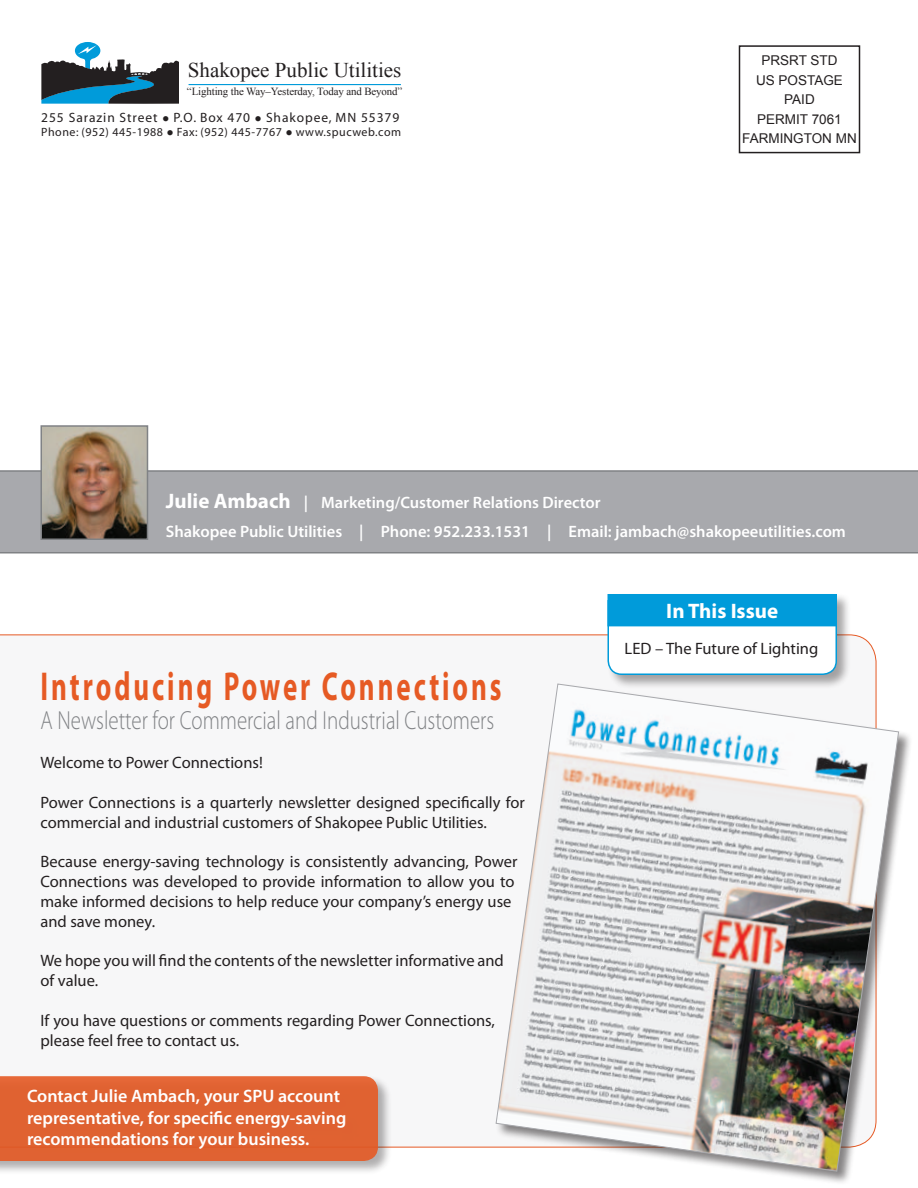
<style>
.page{position:relative;width:918px;height:1188px;background:#fff}
.page>*{position:absolute;margin:0;border:0;box-sizing:border-box;transform-origin:0 0}
.t1{font:700 40.5px "Myriad Pro";letter-spacing:.11em;color:#e65a24;scale:.67 1}
.t2{font:300 26.25px "Myriad Pro";color:#808285;scale:.8 1}
.t3{font:21px "Times New Roman";color:#231f20}
.t4{font:700 21px "Myriad Pro";color:#fff}
.t5{font:600 18px/21.6px "Myriad Pro";color:#fff}
.t6{font:16.5px/19.8px "Myriad Pro";color:#231f20}
.t7{font:600 16.5px/28.8px "Myriad Pro";color:#fff}
.t8{font:13.5px "Myriad";letter-spacing:.07em;color:#231f20}
.t9{font:13.5px "Arial";color:#231f20}
.t10{font:12px "Myriad";letter-spacing:.045em;color:#231f20}
.t11{font:10.8px "Times New Roman";letter-spacing:-.01em;color:#231f20}
.s1{font-weight:700;font-size:21px}
</style>
<div class="page">
<div style="left:739px;top:45px;width:121px;height:108px;border:2px solid #231f20"></div>
<hr style="left:189px;top:84px;width:212px;height:1px;background:#009bda">
<div style="left:75px;top:42px;width:25px;height:18px;background:#009bda;border-radius:50%"></div>
<svg style="left:41px;top:45px;width:138px;height:59px"></svg>
<div style="left:0;top:470px;width:918px;height:84px;background:#a8a9ad"></div>
<div style="left:606px;top:593px;width:246px;height:97px;background:#231f20;opacity:.4"></div>
<svg style="left:607px;top:599px;width:231px;height:77px"></svg>
<div style="left:608px;top:595px;width:228px;height:31px;background:#009bda"></div>
<div style="left:608px;top:594px;width:229px;height:32px;border:2px solid #009bda"></div>
<div style="left:495px;top:683px;width:418px;height:502px;background:#231f20;opacity:.55"></div>
<img style="left:495px;top:683px;width:404px;height:489px">
<div style="left:0;top:1075px;width:393px;height:101px;background:#231f20;opacity:.4"></div>
<div style="left:0;top:1075px;width:379px;height:87px;background:#df6231"></div>
<img style="left:43px;top:428px;width:102px;height:109px">
<div style="left:40px;top:425px;width:108px;height:115px;border:2px solid #808285"></div>
<p class="t3" style="left:188px;top:56px;width:215px">Shakopee Public Utilities</p>
<p class="t11" style="left:187px;top:84px;width:217px">“Lighting the Way–Yesterday, Today and Beyond”</p>
<p class="t8" style="left:41px;top:110px;width:360px">255 Sarazin Street ● P.O. Box 470 ● Shakopee, MN 55379</p>
<p class="t10" style="left:41px;top:126px;width:361px">Phone: (952) 445-1988 ● Fax: (952) 445-7767 ● www.spucweb.com</p>
<p class="t9" style="left:761px;top:52px;width:78px">PRSRT STD</p>
<p class="t9" style="left:756px;top:71px;width:88px">US POSTAGE</p>
<p class="t9" style="left:784px;top:91px;width:32px">PAID</p>
<p class="t9" style="left:757px;top:110px;width:86px">PERMIT 7061</p>
<p class="t9" style="left:742px;top:130px;width:104px">FARMINGTON MN</p>
<p class="t7" style="left:166px;top:488px;width:681px"><span class="s1">Julie Ambach</span> | Marketing/Customer Relations Director<br>Shakopee Public Utilities | Phone: 952.233.1531 | Email: jambach@shakopeeutilities.com</p>
<p class="t4" style="left:666px;top:597px;width:113px">In This Issue</p>
<h1 class="t1" style="left:40px;top:660px;width:690px">Introducing Power Connections</h1>
<h2 class="t2" style="left:40px;top:706px;width:569px">A Newsletter for Commercial and Industrial Customers</h2>
<p class="t6" style="left:40px;top:753px;width:224px">Welcome to Power Connections!</p>
<p class="t6" style="left:40px;top:792px;width:486px">Power Connections is a quarterly newsletter designed specifically for commercial and industrial customers of Shakopee Public Utilities.</p>
<p class="t6" style="left:40px;top:852px;width:478px">Because energy-saving technology is consistently advancing, Power Connections was developed to provide information to allow you to make informed decisions to help reduce your company’s energy use and save money.</p>
<p class="t6" style="left:40px;top:951px;width:465px">We hope you will find the contents of the newsletter informative and of value.</p>
<p class="t6" style="left:40px;top:1010px;width:456px">If you have questions or comments regarding Power Connections, please feel free to contact us.</p>
<p class="t5" style="left:27px;top:1085px;width:321px">Contact Julie Ambach, your SPU account representative, for specific energy-saving recommendations for your business.</p>
<p class="t6" style="left:625px;top:638px;width:195px">LED – The Future of Lighting</p>
</div>
